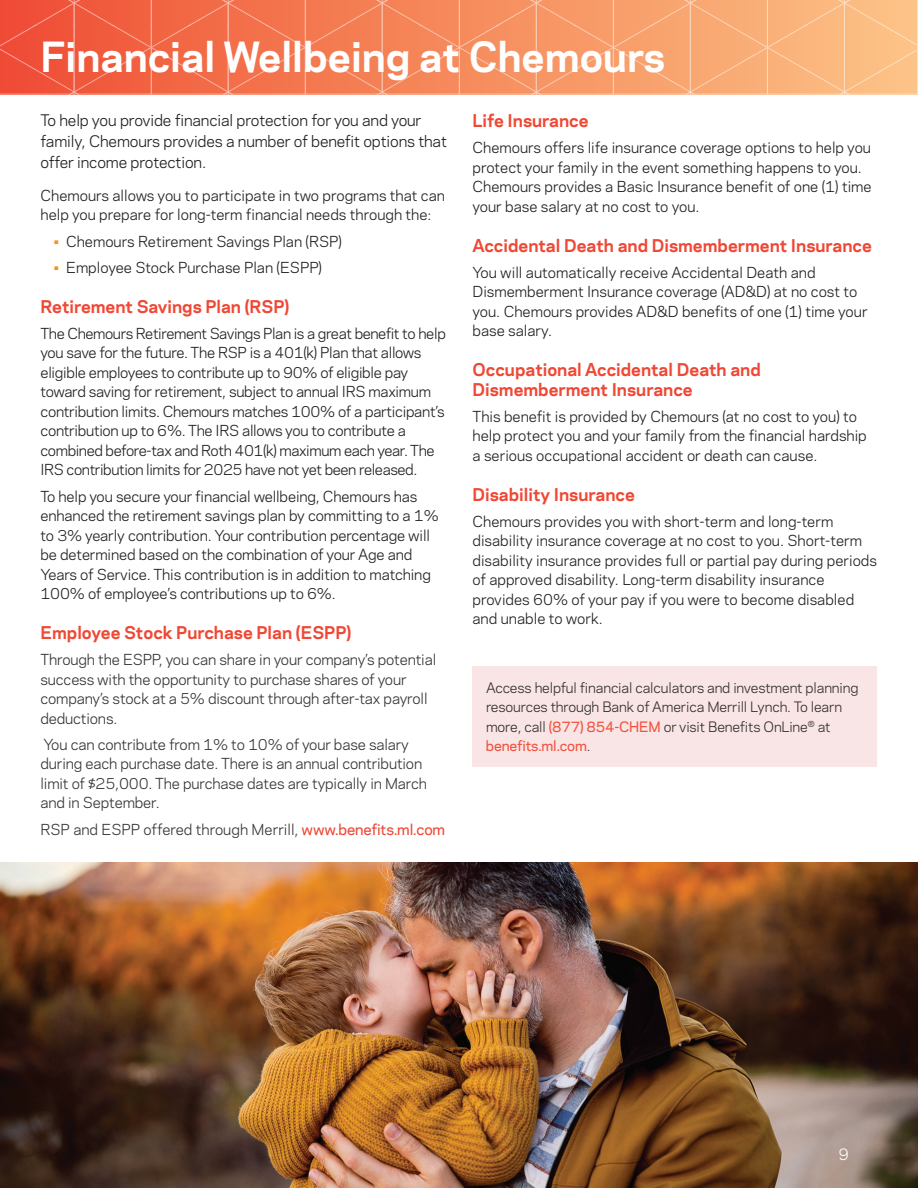
<style>
.page{position:relative;width:918px;height:1188px;background:#fff}
.page>*{position:absolute;margin:0;border:0;box-sizing:border-box;transform-origin:0 0}
.t1{font:700 39px "Chemours Sans";color:#fff}
.t2{font:700 16.5px/19.5px "Chemours Sans";color:#ef4835}
.t3{font:15px/21px "Chemours Sans";letter-spacing:-.01em;color:#231f20}
.t4{font:15px "Chemours Sans";color:#fff}
.t5{font:14.25px/19.5px "Chemours Sans";letter-spacing:-.01em;color:#231f20}
.t6{font:14.25px/19.5px "Chemours Sans";letter-spacing:-.01em;color:#363434}
.t7{font:13.5px/19.5px "Chemours Sans";letter-spacing:-.01em;color:#312f30}
.s1{color:#f6911e}
.s2{font-weight:500;color:#ef4835}
.s3{font-weight:500;color:#f0533d}
</style>
<div class="page">
<div style="left:472px;top:666px;width:406px;height:101px;background:#fae5e6"></div>
<svg style="left:0;top:0;width:918px;height:94px;background:#f58b60"></svg>
<img style="left:0;top:862px;width:918px;height:326px">
<h1 class="t1" style="left:40px;top:27px;width:626px">Financial Wellbeing at Chemours</h1>
<p class="t2" style="left:472px;top:110px;width:118px">Life Insurance</p>
<p class="t5" style="left:472px;top:137px;width:401px">Chemours offers life insurance coverage options to help you protect your family in the event something happens to you.<br>Chemours provides a Basic Insurance benefit of one (1) time your base salary at no cost to you.</p>
<p class="t2" style="left:472px;top:235px;width:401px">Accidental Death and Dismemberment Insurance</p>
<p class="t5" style="left:472px;top:262px;width:397px">You will automatically receive Accidental Death and Dismemberment Insurance coverage (AD&amp;D) at no cost to you. Chemours provides AD&amp;D benefits of one (1) time your base salary.</p>
<p class="t2" style="left:472px;top:359px;width:290px">Occupational Accidental Death and<br>Dismemberment Insurance</p>
<p class="t5" style="left:472px;top:406px;width:396px">This benefit is provided by Chemours (at no cost to you) to help protect you and your family from the financial hardship a serious occupational accident or death can cause.</p>
<p class="t2" style="left:472px;top:484px;width:164px">Disability Insurance</p>
<p class="t5" style="left:472px;top:511px;width:406px">Chemours provides you with short-term and long-term disability insurance coverage at no cost to you. Short-term disability insurance provides full or partial pay during periods of approved disability. Long-term disability insurance provides 60% of your pay if you were to become disabled and unable to work.</p>
<p class="t3" style="left:40px;top:109px;width:408px">To help you provide financial protection for you and your family, Chemours provides a number of benefit options that offer income protection.</p>
<p class="t5" style="left:40px;top:185px;width:406px">Chemours allows you to participate in two programs that can help you prepare for long-term financial needs through the:</p>
<p class="t5" style="left:54px;top:231px;width:289px"><span class="s1">•</span> Chemours Retirement Savings Plan (RSP)</p>
<p class="t5" style="left:54px;top:257px;width:270px"><span class="s1">•</span> Employee Stock Purchase Plan (ESPP)</p>
<p class="t2" style="left:40px;top:296px;width:250px">Retirement Savings Plan (RSP)</p>
<p class="t5" style="left:40px;top:323px;width:407px">The Chemours Retirement Savings Plan is a great benefit to help you save for the future. The RSP is a 401(k) Plan that allows eligible employees to contribute up to 90% of eligible pay toward saving for retirement, subject to annual IRS maximum contribution limits. Chemours matches 100% of a participant’s contribution up to 6%. The IRS allows you to contribute a combined before-tax and Roth 401(k) maximum each year. The IRS contribution limits for 2025 have not yet been released.</p>
<p class="t5" style="left:40px;top:486px;width:400px">To help you secure your financial wellbeing, Chemours has enhanced the retirement savings plan by committing to a 1% to 3% yearly contribution. Your contribution percentage will be determined based on the combination of your Age and Years of Service. This contribution is in addition to matching 100% of employee’s contributions up to 6%.</p>
<p class="t2" style="left:40px;top:622px;width:312px">Employee Stock Purchase Plan (ESPP)</p>
<p class="t6" style="left:40px;top:649px;width:397px">Through the ESPP, you can share in your company’s potential success with the opportunity to purchase shares of your company’s stock at a 5% discount through after-tax payroll deductions.</p>
<p class="t6" style="left:40px;top:734px;width:388px">You can contribute from 1% to 10% of your base salary during each purchase date. There is an annual contribution limit of $25,000. The purchase dates are typically in March and in September.</p>
<p class="t6" style="left:40px;top:819px;width:406px">RSP and ESPP offered through Merrill, <span class="s2">www.benefits.ml.com</span></p>
<p class="t7" style="left:486px;top:677px;width:374px">Access helpful financial calculators and investment planning resources through Bank of America Merrill Lynch. To learn more, call <span class="s3">(877) 854-CHEM</span> or visit Benefits OnLine<sup>®</sup> at <span class="s3">benefits.ml.com</span>.</p>
<p class="t4" style="left:838px;top:1143px;width:12px">9</p>
</div>
